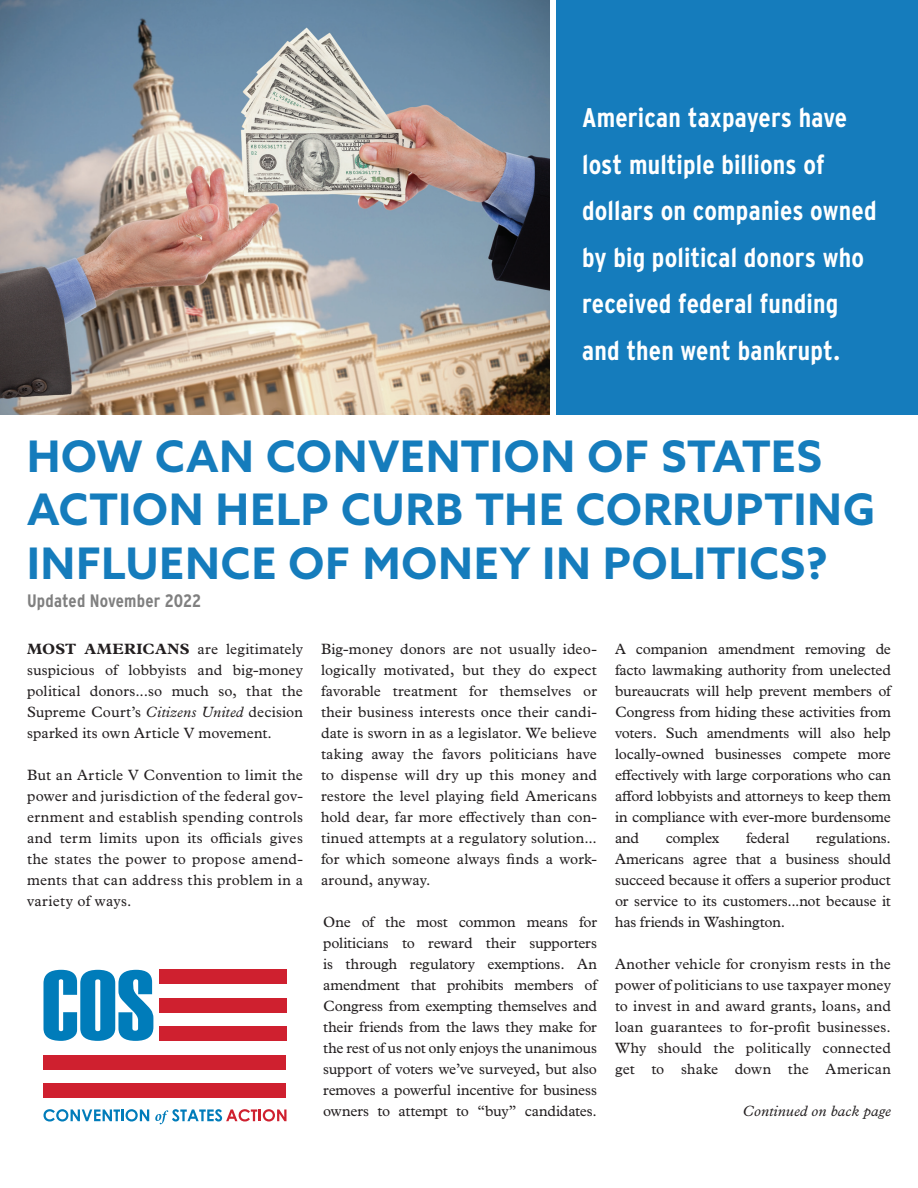
<style>
.page{position:relative;width:918px;height:1188px;background:#fff}
.page>*{position:absolute;margin:0;border:0;box-sizing:border-box;transform-origin:0 0}
.t1{font:700 43.5px/53.1px "Azo Sans";letter-spacing:.025em;color:#157cbc}
.QOUTE{font:700 27px/46.5px "Interstate Condensed";letter-spacing:.005em;color:#fff}
.t2{font:700 18px "Interstate Condensed";letter-spacing:.01em;color:#808080}
.Three_Column{font:15px/21px "Plantin MT Pro";color:#231f20;text-align:justify}
.Three_Column-2{font:italic 15px "Plantin MT Pro";letter-spacing:.01em;color:#231f20}
.Three_Column-3{font:15px "Plantin MT Pro";letter-spacing:-.02em;color:#231f20}
.s1{font-weight:700}
.s2{font-style:italic}
</style>
<div class="page">
<img style="left:0;top:0;width:550px;height:415px">
<div style="left:556px;top:0;width:362px;height:415px;background:#157cbc"></div>
<div style="left:159px;top:970px;width:127px;height:14px;background:#cf202f"></div>
<div style="left:159px;top:998px;width:127px;height:14px;background:#cf202f"></div>
<div style="left:159px;top:1027px;width:127px;height:14px;background:#cf202f"></div>
<div style="left:44px;top:1055px;width:242px;height:14px;background:#cf202f"></div>
<div style="left:44px;top:1084px;width:242px;height:14px;background:#cf202f"></div>
<svg style="left:44px;top:970px;width:109px;height:71px"></svg>
<svg style="left:44px;top:1109px;width:105px;height:13px"></svg>
<svg style="left:155px;top:1109px;width:131px;height:15px"></svg>
<p class="QOUTE" style="left:582px;top:94px;width:296px">American taxpayers have lost multiple billions of dollars on companies owned by big political donors who received federal funding and then went bankrupt.</p>
<p class="t1" style="left:27px;top:430px;width:850px">HOW CAN CONVENTION OF STATES<br>ACTION HELP CURB THE CORRUPTING<br>INFLUENCE OF MONEY IN POLITICS?</p>
<p class="t2" style="left:27px;top:591px;width:176px">Updated November 2022</p>
<p class="Three_Column" style="left:27px;top:639px;width:278px"><span class="s1">MOST AMERICANS</span> are legitimately suspicious of lobbyists and big-money political donors...so much so, that the Supreme Court’s <span class="s2">Citizens United</span> decision sparked its own Article V movement.</p>
<p class="Three_Column" style="left:27px;top:765px;width:278px">But an Article V Convention to limit the power and jurisdiction of the federal gov&shy;ernment and establish spending controls and term limits upon its officials gives the states the power to propose amend&shy;ments that can address this problem in a variety of ways.</p>
<p class="Three_Column" style="left:321px;top:639px;width:278px">Big-money donors are not usually ideo&shy;logically motivated, but they do expect favorable treatment for themselves or their business interests once their candi&shy;date is sworn in as a legislator. We believe taking away the favors politicians have to dispense will dry up this money and restore the level playing field Americans hold dear, far more effectively than con&shy;tinued attempts at a regulatory solution... for which someone always finds a work&shy;around, anyway.</p>
<p class="Three_Column" style="left:323px;top:912px;width:275px">One of the most common means for politicians to reward their supporters is through regulatory exemptions. An amendment that prohibits members of Congress from exempting themselves and their friends from the laws they make for the rest of us not only enjoys the unanimous support of voters we’ve surveyed, but also removes a powerful incentive for business owners to attempt to “buy” candidates.</p>
<p class="Three_Column" style="left:615px;top:639px;width:278px">A companion amendment removing de facto lawmaking authority from unelected bureaucrats will help prevent members of Congress from hiding these activities from voters. Such amendments will also help locally-owned businesses compete more effectively with large corporations who can afford lobbyists and attorneys to keep them in compliance with ever-more burdensome and</p>
<p class="Three_Column-3" style="left:666px;top:829px;width:55px">complex</p>
<p class="Three_Column" style="left:746px;top:828px;width:45px">federal</p>
<p class="Three_Column" style="left:615px;top:828px;width:278px;text-indent:201px">regulations.<br>Americans agree that a business should succeed because it offers a superior product or service to its customers...not because it has friends in Washington.</p>
<p class="Three_Column" style="left:615px;top:954px;width:278px">Another vehicle for cronyism rests in the power of politicians to use taxpayer money to invest in and award grants, loans, and loan guarantees to for-profit businesses.<br>Why should the politically connected get to shake down the American</p>
<p class="Three_Column-2" style="left:743px;top:1102px;width:149px">Continued on back page</p>
</div>
